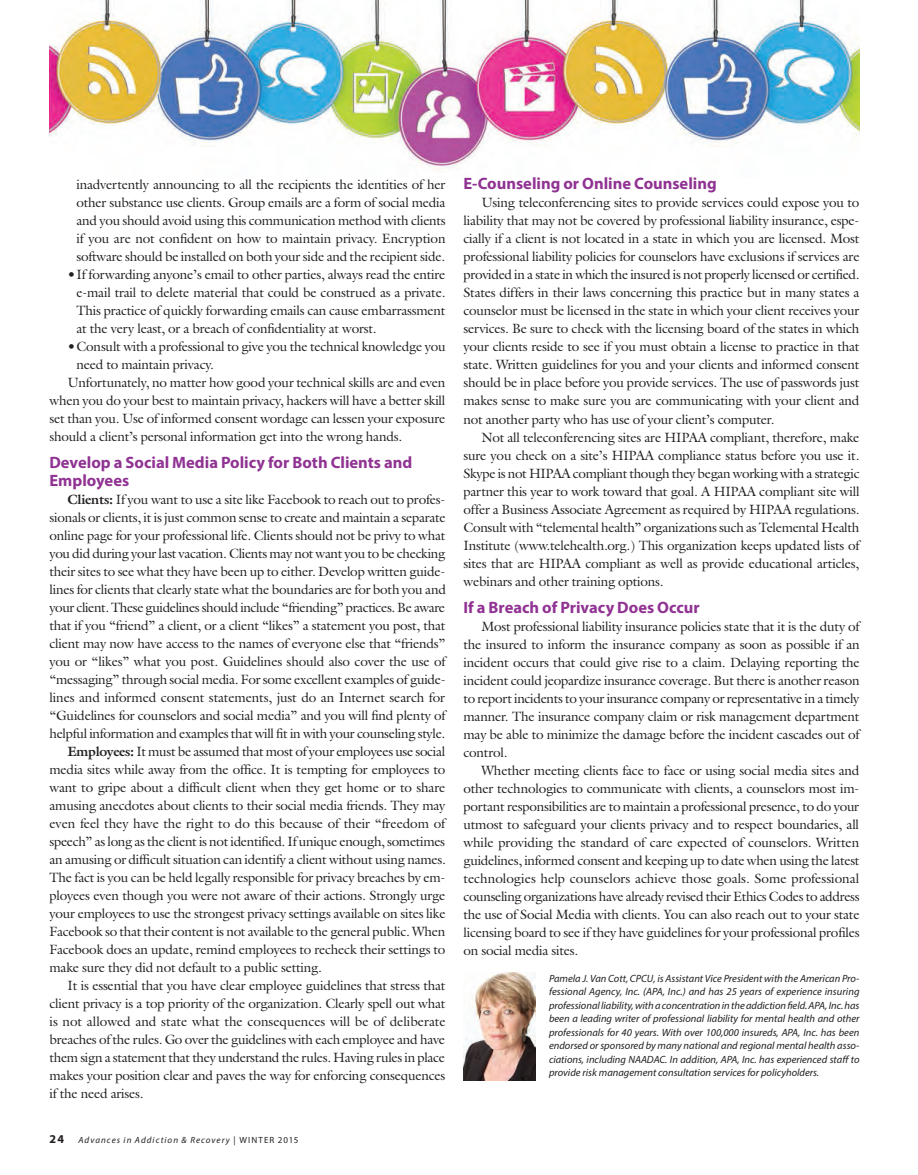
<style>
.page{position:relative;width:918px;height:1175px;background:#fff}
.page>*{position:absolute;margin:0;border:0;box-sizing:border-box;transform-origin:0 0}
.t1{font:700 16.5px/18px "Myriad Pro";color:#903393}
.t2{font:13.5px/18px "Galliard";letter-spacing:-.015em;color:#231f20;text-align:justify}
.t3{font:italic 10.5px/13.5px "Myriad Pro";color:#231f20;text-align:justify}
.t4{font:italic 9px "Myriad Pro";letter-spacing:.115em;color:#231f20}
.s1{font-weight:700}
.s2{font-weight:700;font-style:normal;font-size:12px}
.s3{font-style:normal}
</style>
<div class="page">
<img style="left:50px;top:0;width:810px;height:170px">
<img style="left:464px;top:972px;width:72px;height:108px">
<p class="t2" style="left:76px;top:175px;width:371px">inadvertently announcing to all the recipients the identities of her other substance use clients. Group emails are a form of social media and you should avoid using this communication method with clients if you are not confident on how to maintain privacy. Encryption software should be installed on both your side and the recipient side.</p>
<p class="t2" style="left:76px;top:265px;width:371px;text-indent:-9px">•If forwarding anyone’s email to other parties, always read the entire e-mail trail to delete material that could be construed as a private.<br>This practice of quickly forwarding emails can cause embarrassment at the very least, or a breach of confidentiality at worst.</p>
<p class="t2" style="left:67px;top:337px;width:380px">•Consult with a professional to give you the technical knowledge you</p>
<p class="t2" style="left:76px;top:355px;width:139px">need to maintain privacy.</p>
<p class="t2" style="left:67px;top:373px;width:380px">Unfortunately, no matter how good your technical skills are and even</p>
<p class="t2" style="left:50px;top:391px;width:397px">when you do your best to maintain privacy, hackers will have a better skill</p>
<p class="t2" style="left:50px;top:409px;width:397px">set than you. Use of informed consent wordage can lessen your exposure</p>
<p class="t2" style="left:50px;top:427px;width:354px">should a client’s personal information get into the wrong hands.</p>
<p class="t1" style="left:50px;top:453px;width:364px">Develop a Social Media Policy for Both Clients and<br>Employees</p>
<p class="t2" style="left:68px;top:490px;width:379px"><span class="s1">Clients:</span> If you want to use a site like Facebook to reach out to profes-</p>
<p class="t2" style="left:50px;top:508px;width:398px">sionals or clients, it is just common sense to create and maintain a separate</p>
<p class="t2" style="left:50px;top:526px;width:398px">online page for your professional life. Clients should not be privy to what</p>
<p class="t2" style="left:50px;top:544px;width:397px">you did during your last vacation. Clients may not want you to be checking</p>
<p class="t2" style="left:50px;top:562px;width:397px">their sites to see what they have been up to either. Develop written guide-</p>
<p class="t2" style="left:50px;top:580px;width:398px">lines for clients that clearly state what the boundaries are for both you and</p>
<p class="t2" style="left:50px;top:598px;width:397px">your client. These guidelines should include “friending” practices. Be aware</p>
<p class="t2" style="left:50px;top:616px;width:398px">that if you “friend” a client, or a client “likes” a statement you post, that</p>
<p class="t2" style="left:50px;top:634px;width:398px">client may now have access to the names of everyone else that “friends”</p>
<p class="t2" style="left:50px;top:652px;width:398px">you or “likes” what you post. Guidelines should also cover the use of</p>
<p class="t2" style="left:50px;top:670px;width:398px">“messaging” through social media. For some excellent examples of guide-</p>
<p class="t2" style="left:50px;top:688px;width:397px">lines and informed consent statements, just do an Internet search for</p>
<p class="t2" style="left:50px;top:706px;width:398px">“Guidelines for counselors and social media” and you will find plenty of</p>
<p class="t2" style="left:50px;top:724px;width:397px">helpful information and examples that will fit in with your counseling style.</p>
<p class="t2" style="left:68px;top:742px;width:379px"><span class="s1">Employees:</span> It must be assumed that most of your employees use social</p>
<p class="t2" style="left:50px;top:760px;width:397px">media sites while away from the office. It is tempting for employees to</p>
<p class="t2" style="left:50px;top:778px;width:397px">want to gripe about a difficult client when they get home or to share</p>
<p class="t2" style="left:50px;top:796px;width:397px">amusing anecdotes about clients to their social media friends. They may</p>
<p class="t2" style="left:50px;top:814px;width:397px">even feel they have the right to do this because of their “freedom of</p>
<p class="t2" style="left:50px;top:832px;width:397px">speech” as long as the client is not identified. If unique enough, sometimes</p>
<p class="t2" style="left:50px;top:850px;width:398px">an amusing or difficult situation can identify a client without using names.</p>
<p class="t2" style="left:50px;top:868px;width:396px">The fact is you can be held legally responsible for privacy breaches by em-</p>
<p class="t2" style="left:50px;top:886px;width:397px">ployees even though you were not aware of their actions. Strongly urge</p>
<p class="t2" style="left:50px;top:904px;width:398px">your employees to use the strongest privacy settings available on sites like</p>
<p class="t2" style="left:50px;top:922px;width:397px">Facebook so that their content is not available to the general public. When</p>
<p class="t2" style="left:50px;top:940px;width:398px">Facebook does an update, remind employees to recheck their settings to</p>
<p class="t2" style="left:50px;top:958px;width:274px">make sure they did not default to a public setting.</p>
<p class="t2" style="left:67px;top:976px;width:380px">It is essential that you have clear employee guidelines that stress that</p>
<p class="t2" style="left:50px;top:994px;width:398px">client privacy is a top priority of the organization. Clearly spell out what</p>
<p class="t2" style="left:50px;top:1012px;width:398px">is not allowed and state what the consequences will be of deliberate</p>
<p class="t2" style="left:50px;top:1030px;width:397px">breaches of the rules. Go over the guidelines with each employee and have</p>
<p class="t2" style="left:50px;top:1048px;width:397px">them sign a statement that they understand the rules. Having rules in place</p>
<p class="t2" style="left:50px;top:1066px;width:398px">makes your position clear and paves the way for enforcing consequences</p>
<p class="t2" style="left:50px;top:1084px;width:96px">if the need arises.</p>
<p class="t4" style="left:50px;top:1134px;width:251px"><span class="s2">24</span> Advances in Addiction &amp; Recovery <span class="s3">| WINTER 2015</span></p>
<p class="t1" style="left:464px;top:174px;width:255px">E-Counseling or Online Counseling</p>
<p class="t2" style="left:464px;top:194px;width:398px;text-indent:18px">Using teleconferencing sites to provide services could expose you to liability that may not be covered by professional liability insurance, espe&shy;cially if a client is not located in a state in which you are licensed. Most professional liability policies for counselors have exclusions if services are provided in a state in which the insured is not properly licensed or certified.<br>States differs in their laws concerning this practice but in many states a counselor must be licensed in the state in which your client receives your services. Be sure to check with the licensing board of the states in which your clients reside to see if you must obtain a license to practice in that state. Written guidelines for you and your clients and informed consent should be in place before you provide services. The use of passwords just makes sense to make sure you are communicating with your client and not another party who has use of your client’s computer.</p>
<p class="t2" style="left:464px;top:428px;width:398px;text-indent:18px">Not all teleconferencing sites are HIPAA compliant, therefore, make sure you check on a site’s HIPAA compliance status before you use it.<br>Skype is not HIPAA compliant though they began working with a strategic partner this year to work toward that goal. A HIPAA compliant site will offer a Business Associate Agreement as required by HIPAA regulations.<br>Consult with “telemental health” organizations such as Telemental Health Institute (www.telehealth.org.) This organization keeps updated lists of sites that are HIPAA compliant as well as provide educational articles, webinars and other training options.</p>
<p class="t1" style="left:464px;top:597px;width:238px">If a Breach of Privacy Does Occur</p>
<p class="t2" style="left:464px;top:617px;width:398px;text-indent:18px">Most professional liability insurance policies state that it is the duty of the insured to inform the insurance company as soon as possible if an incident occurs that could give rise to a claim. Delaying reporting the incident could jeopardize insurance coverage. But there is another reason to report incidents to your insurance company or representative in a timely manner. The insurance company claim or risk management department may be able to minimize the damage before the incident cascades out of control.</p>
<p class="t2" style="left:464px;top:761px;width:398px;text-indent:18px">Whether meeting clients face to face or using social media sites and other technologies to communicate with clients, a counselors most im&shy;portant responsibilities are to maintain a professional presence, to do your utmost to safeguard your clients privacy and to respect boundaries, all while providing the standard of care expected of counselors. Written guidelines, informed consent and keeping up to date when using the latest technologies help counselors achieve those goals. Some professional counseling organizations have already revised their Ethics Codes to address the use of Social Media with clients. You can also reach out to your state licensing board to see if they have guidelines for your professional profiles on social media sites.</p>
<p class="t3" style="left:549px;top:971px;width:312px">Pamela J. Van Cott, CPCU, is Assistant Vice President with the American Pro&shy;fessional Agency, Inc. (APA, Inc.) and has 25 years of experience insuring professional liability, with a concentration in the addiction field. APA, Inc. has been a leading writer of professional liability for mental health and other professionals for 40 years. With over 100,000 insureds, APA, Inc. has been endorsed or sponsored by many national and regional mental health asso&shy;ciations, including NAADAC. In addition, APA, Inc. has experienced staff to provide risk management consultation services for policyholders.</p>
</div>
